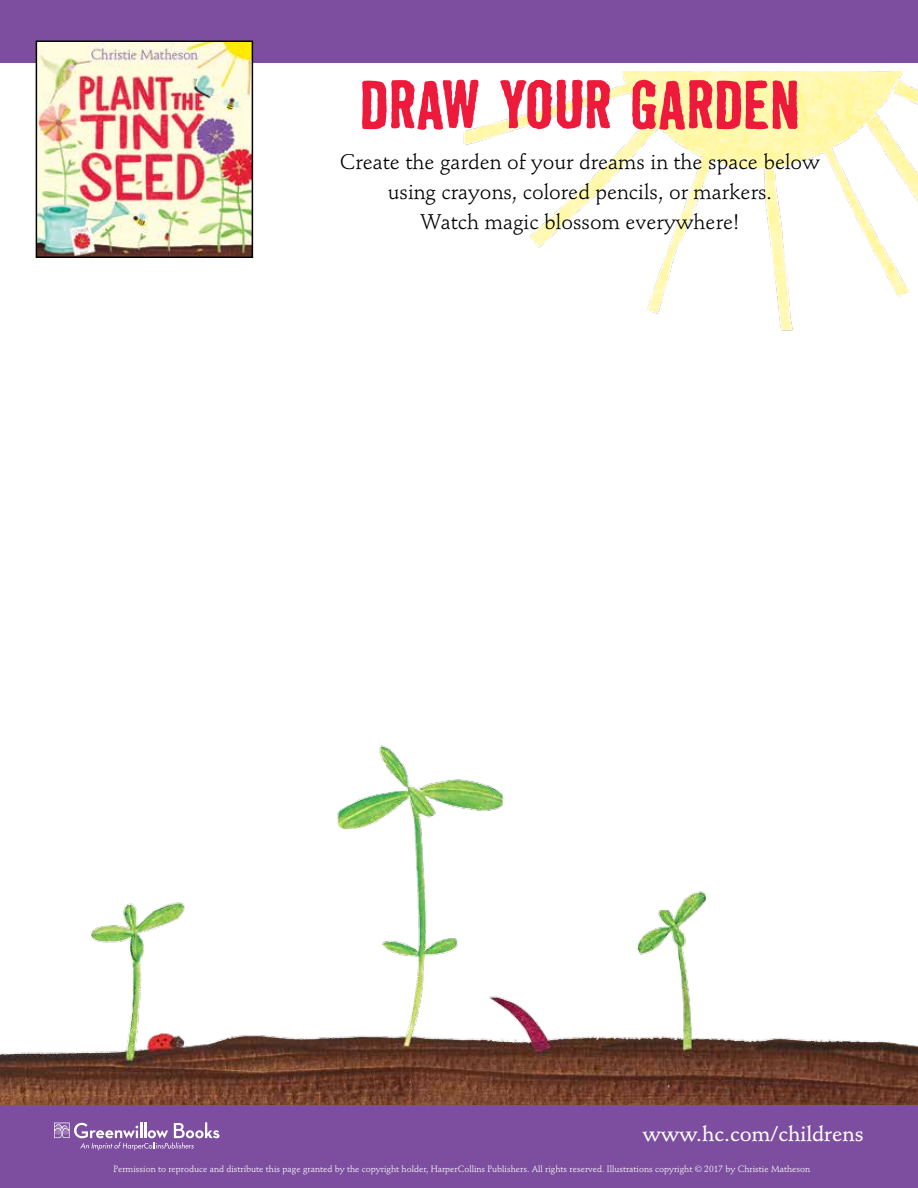
<style>
.page{position:relative;width:918px;height:1188px;background:#fff}
.page>*{position:absolute;margin:0;border:0;box-sizing:border-box;transform-origin:0 0}
.t1{font:700 63px "Bad Neighborhood Badhouse";letter-spacing:-.01em;color:#ed1a3b}
.t2{font:21px/30px "Stempel Schneidler";color:#000;text-align:center}
.t3{font:500 21px "Stempel Schneidler";color:#fff}
.t4{font:9px "Stempel Schneidler";color:#fff}
</style>
<div class="page">
<img style="left:0;top:745px;width:918px;height:360px">
<img style="left:463px;top:71px;width:455px;height:260px">
<div style="left:0;top:1105px;width:918px;height:83px;background:#7d4e9f"></div>
<svg style="left:54px;top:1122px;width:165px;height:28px"></svg>
<div style="left:0;top:0;width:918px;height:63px;background:#7d4e9f"></div>
<img style="left:39px;top:43px;width:211px;height:212px">
<div style="left:36px;top:40px;width:217px;height:218px;border:2px solid #000"></div>
<h1 class="t1" style="left:360px;top:60px;width:442px">DRAW YOUR GARDEN</h1>
<h2 class="t2" style="left:340px;top:147px;width:482px">Create the garden of your dreams in the space below using crayons, colored pencils, or markers.<br>Watch magic blossom everywhere!</h2>
<h2 class="t3" style="left:643px;top:1121px;width:223px">www.hc.com/childrens</h2>
<p class="t4" style="left:113px;top:1163px;width:698px">Permission to reproduce and distribute this page granted by the copyright holder, HarperCollins Publishers. All rights reserved. Illustrations copyright © 2017 by Christie Matheson</p>
</div>
